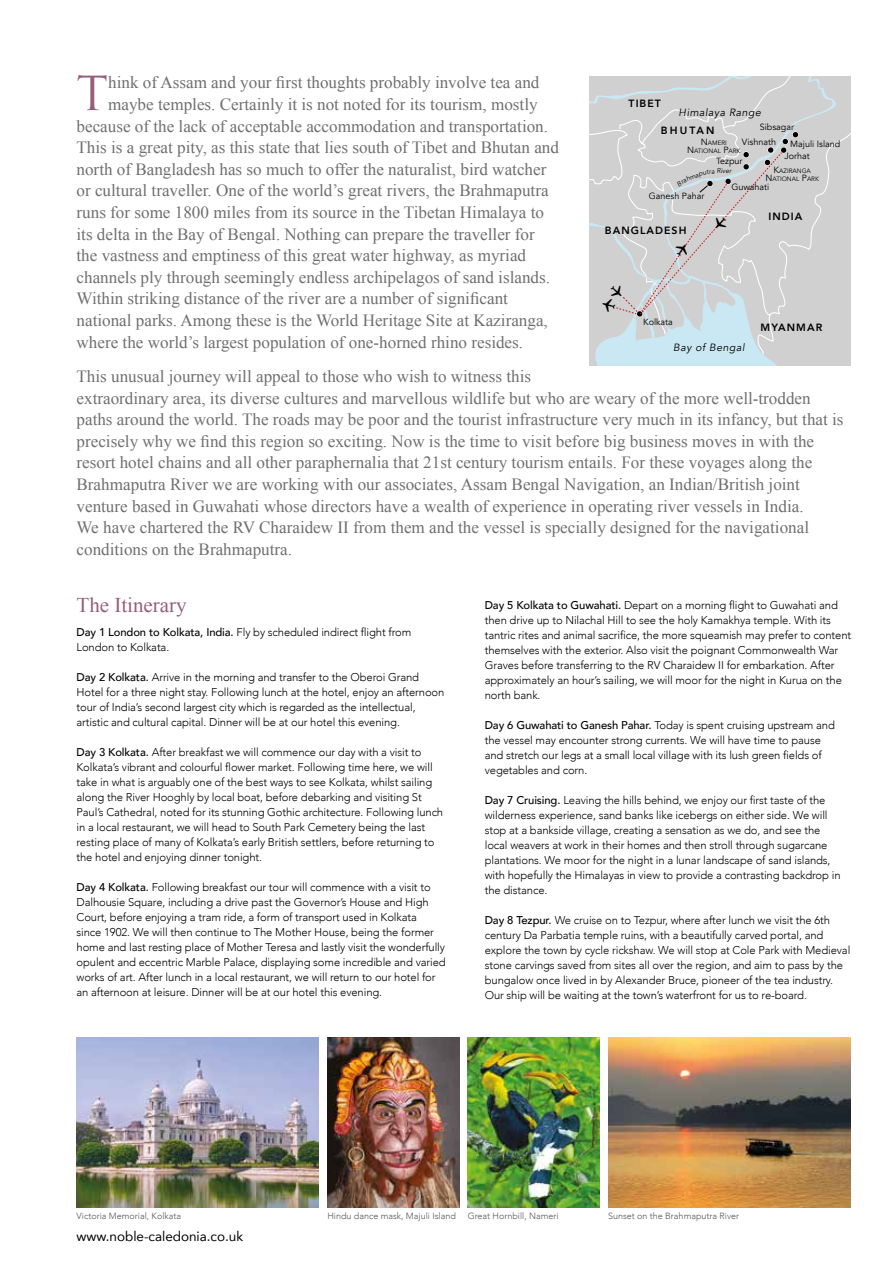
<style>
.page{position:relative;width:893px;height:1263px;background:#fff}
.page>*{position:absolute;margin:0;border:0;box-sizing:border-box;transform-origin:0 0}
.t1{font:45.75px "Trajan Pro 3";color:#965f78}
.t2{font:21px "Times New Roman";color:#965f78}
.t3{font:17.1px/21.6px "Times New Roman";color:#706f6f}
.t4{font:13.5px "Avenir";color:#000}
.t5{font:300 11.25px/15px "Avenir";letter-spacing:-.01em;color:#000}
.t6{font:800 10.5px "Avenir";letter-spacing:.1em;color:#000}
.t7{font:italic 10.5px "Avenir";letter-spacing:.05em;color:#000}
.t8{font:300 9px "Avenir";color:#575756}
.t9{font:9px/14.7px "Avenir";color:#000}
.t10{font:6.3px/8.2px "Avenir";color:#000;text-align:center}
.s1{font-weight:500}
.s2{font-size:9px}
</style>
<div class="page">
<img style="left:327px;top:1038px;width:132px;height:170px">
<img style="left:77px;top:1038px;width:242px;height:170px">
<img style="left:468px;top:1038px;width:132px;height:170px">
<img style="left:608px;top:1038px;width:242px;height:170px">
<svg style="left:589px;top:339px;width:261px;height:26px;background:#ccdfe6"></svg>
<svg style="left:589px;top:77px;width:261px;height:262px;background:#d0d1d1"></svg>
<h1 class="t1" style="left:77px;top:62px;width:33px">T</h1>
<h3 class="t3" style="left:108px;top:72px;width:433px">hink of Assam and your first thoughts probably involve tea and</h3>
<h3 class="t3" style="left:108px;top:93px;width:431px">maybe temples. Certainly it is not noted for its tourism, mostly</h3>
<h3 class="t3" style="left:77px;top:115px;width:473px">because of the lack of acceptable accommodation and transportation.</h3>
<h3 class="t3" style="left:77px;top:136px;width:484px">This is a great pity, as this state that lies south of Tibet and Bhutan and</h3>
<h3 class="t3" style="left:77px;top:158px;width:471px">north of Bangladesh has so much to offer the naturalist, bird watcher</h3>
<h3 class="t3" style="left:77px;top:180px;width:474px">or cultural traveller. One of the world’s great rivers, the Brahmaputra</h3>
<h3 class="t3" style="left:77px;top:201px;width:469px">runs for some 1800 miles from its source in the Tibetan Himalaya to</h3>
<h3 class="t3" style="left:77px;top:223px;width:460px">its delta in the Bay of Bengal. Nothing can prepare the traveller for</h3>
<h3 class="t3" style="left:77px;top:244px;width:451px">the vastness and emptiness of this great water highway, as myriad</h3>
<h3 class="t3" style="left:77px;top:266px;width:475px">channels ply through seemingly endless archipelagos of sand islands.</h3>
<h3 class="t3" style="left:77px;top:288px;width:433px">Within striking distance of the river are a number of significant</h3>
<h3 class="t3" style="left:77px;top:309px;width:473px">national parks. Among these is the World Heritage Site at Kaziranga,</h3>
<h3 class="t3" style="left:77px;top:331px;width:448px">where the world’s largest population of one-horned rhino resides.</h3>
<p class="t3" style="left:77px;top:365px;width:769px">This unusual journey will appeal to those who wish to witness this<br>extraordinary area, its diverse cultures and marvellous wildlife but who are weary of the more well-trodden paths around the world. The roads may be poor and the tourist infrastructure very much in its infancy, but that is precisely why we find this region so exciting. Now is the time to visit before big business moves in with the resort hotel chains and all other paraphernalia that 21st century tourism entails. For these voyages along the Brahmaputra River we are working with our associates, Assam Bengal Navigation, an Indian/British joint venture based in Guwahati whose directors have a wealth of experience in operating river vessels in India.<br>We have chartered the RV Charaidew II from them and the vessel is specially designed for the navigational conditions on the Brahmaputra.</p>
<h2 class="t2" style="left:77px;top:591px;width:112px">The Itinerary</h2>
<p class="t5" style="left:77px;top:625px;width:336px"><span class="s1">Day 1 London to Kolkata, India.</span> Fly by scheduled indirect flight from<br>London to Kolkata.</p>
<p class="t5" style="left:77px;top:670px;width:369px"><span class="s1">Day 2 Kolkata.</span> Arrive in the morning and transfer to the Oberoi Grand Hotel for a three night stay. Following lunch at the hotel, enjoy an afternoon tour of India’s second largest city which is regarded as the intellectual, artistic and cultural capital. Dinner will be at our hotel this evening.</p>
<p class="t5" style="left:77px;top:745px;width:368px"><span class="s1">Day 3 Kolkata.</span> After breakfast we will commence our day with a visit to Kolkata’s vibrant and colourful flower market. Following time here, we will take in what is arguably one of the best ways to see Kolkata, whilst sailing along the River Hooghly by local boat, before debarking and visiting St Paul’s Cathedral, noted for its stunning Gothic architecture. Following lunch in a local restaurant, we will head to South Park Cemetery being the last resting place of many of Kolkata’s early British settlers, before returning to the hotel and enjoying dinner tonight.</p>
<p class="t5" style="left:77px;top:880px;width:371px"><span class="s1">Day 4 Kolkata.</span> Following breakfast our tour will commence with a visit to Dalhousie Square, including a drive past the Governor’s House and High Court, before enjoying a tram ride, a form of transport used in Kolkata<br>since 1902. We will then continue to The Mother House, being the former home and last resting place of Mother Teresa and lastly visit the wonderfully opulent and eccentric Marble Palace, displaying some incredible and varied works of art. After lunch in a local restaurant, we will return to our hotel for an afternoon at leisure. Dinner will be at our hotel this evening.</p>
<p class="t6" style="left:629px;top:95px;width:34px">TIBET</p>
<p class="t7" style="left:679px;top:106px;width:84px">Himalaya Range</p>
<p class="t9" style="left:742px;top:120px;width:54px;text-indent:18px">Sibsagar<br>Vishnath</p>
<p class="t9" style="left:716px;top:154px;width:28px">Tezpur</p>
<p class="t6" style="left:661px;top:122px;width:55px">BHUTAN</p>
<p class="t10" style="left:687px;top:138px;width:54px"><span class="s2">N</span>AMERI<br><span class="s2">N</span> ATIONAL <span class="s2">P</span>ARK</p>
<p class="t9" style="left:790px;top:137px;width:52px">Majuli Island</p>
<p class="t9" style="left:784px;top:149px;width:27px">Jorhat</p>
<p class="t10" style="left:765px;top:167px;width:54px"><span class="s2">K</span>AZIRANGA<br><span class="s2">N</span> ATIONAL <span class="s2">P</span>ARK</p>
<p class="t9" style="left:731px;top:180px;width:39px">Guwahati</p>
<p class="t9" style="left:649px;top:188px;width:57px">Ganesh Pahar</p>
<p class="t6" style="left:768px;top:208px;width:35px">INDIA</p>
<p class="t6" style="left:605px;top:222px;width:83px">BANGLADESH</p>
<p class="t9" style="left:643px;top:315px;width:31px">Kolkata</p>
<p class="t6" style="left:761px;top:319px;width:63px">MYANMAR</p>
<p class="t7" style="left:673px;top:341px;width:73px">Bay of Bengal</p>
<p class="t5" style="left:485px;top:598px;width:368px"><span class="s1">Day 5 Kolkata to Guwahati.</span> Depart on a morning flight to Guwahati and then drive up to Nilachal Hill to see the holy Kamakhya temple. With its tantric rites and animal sacrifice, the more squeamish may prefer to content themselves with the exterior. Also visit the poignant Commonwealth War Graves before transferring to the RV Charaidew II for embarkation. After approximately an hour’s sailing, we will moor for the night in Kurua on the north bank.</p>
<p class="t5" style="left:485px;top:718px;width:352px"><span class="s1">Day 6 Guwahati to Ganesh Pahar.</span> Today is spent cruising upstream and the vessel may encounter strong currents. We will have time to pause and stretch our legs at a small local village with its lush green fields of vegetables and corn.</p>
<p class="t5" style="left:485px;top:793px;width:357px"><span class="s1">Day 7 Cruising.</span> Leaving the hills behind, we enjoy our first taste of the wilderness experience, sand banks like icebergs on either side. We will stop at a bankside village, creating a sensation as we do, and see the local weavers at work in their homes and then stroll through sugarcane plantations. We moor for the night in a lunar landscape of sand islands, with hopefully the Himalayas in view to provide a contrasting backdrop in the distance.</p>
<p class="t5" style="left:485px;top:913px;width:367px"><span class="s1">Day 8 Tezpur.</span> We cruise on to Tezpur, where after lunch we visit the 6th century Da Parbatia temple ruins, with a beautifully carved portal, and explore the town by cycle rickshaw. We will stop at Cole Park with Medieval stone carvings saved from sites all over the region, and aim to pass by the bungalow once lived in by Alexander Bruce, pioneer of the tea industry.<br>Our ship will be waiting at the town’s waterfront for us to re-board.</p>
<p class="t8" style="left:77px;top:1210px;width:106px">Victoria Memorial, Kolkata</p>
<p class="t8" style="left:327px;top:1211px;width:130px">Hindu dance mask, Majuli Island</p>
<p class="t8" style="left:468px;top:1210px;width:92px">Great Hornbill, Nameri</p>
<p class="t8" style="left:608px;top:1210px;width:133px">Sunset on the Brahmaputra River</p>
<p class="t4" style="left:77px;top:1226px;width:168px">www.noble-caledonia.co.uk</p>
</div>
